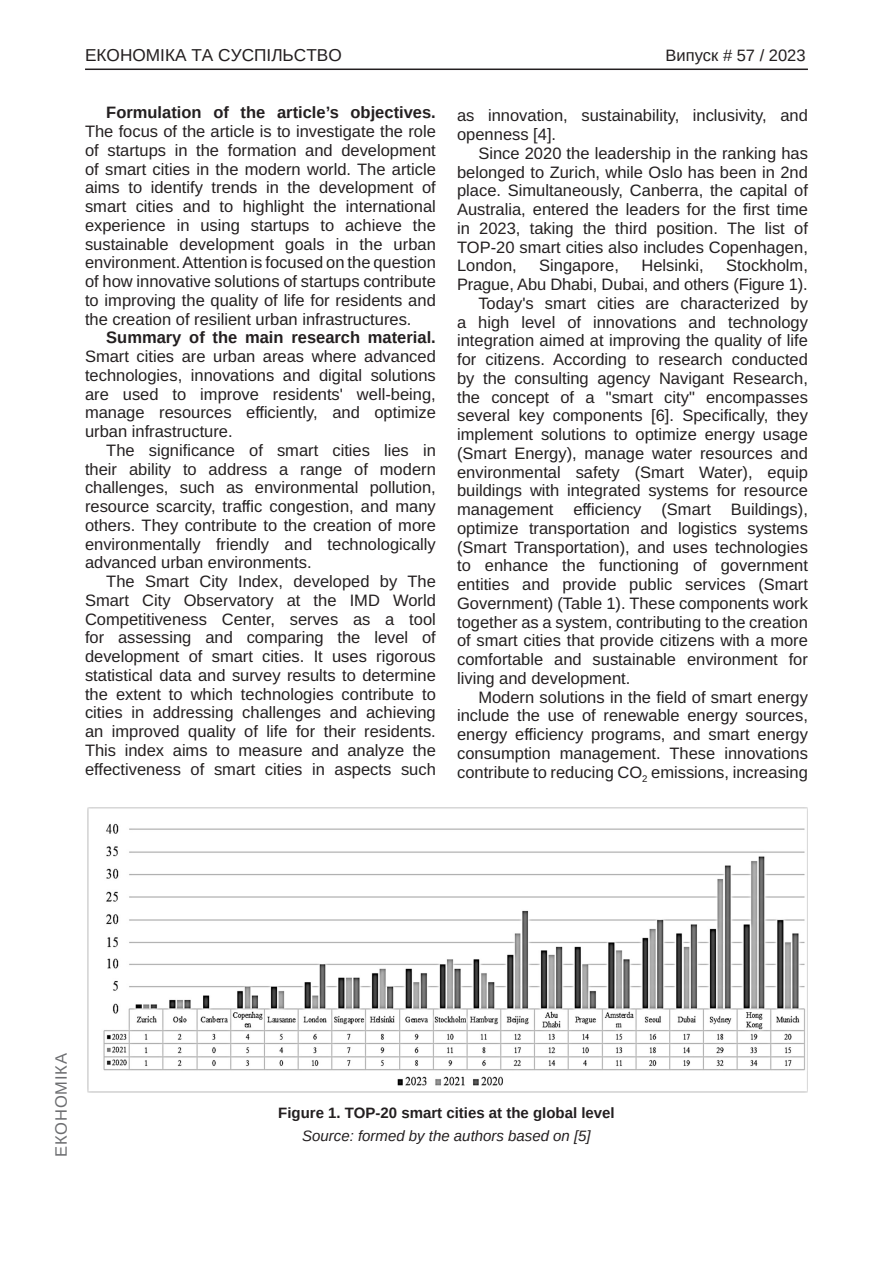
<style>
.page{position:relative;width:893px;height:1263px;background:#fff}
.page>*{position:absolute;margin:0;border:0;box-sizing:border-box;transform-origin:0 0}
.t1{font:17.25px "Arimo";color:#231f20}
.Текст_основной_G{font:16.5px/18.8px "Arimo";color:#231f20;text-align:justify}
.t2{font:16.5px "Arimo";color:#231f20}
.t3{font:16.5px "Arimo";letter-spacing:.05em;color:#6c6d70}
.Рисунок_N{font:700 15px "Arimo";color:#231f20}
.Джерело{font:italic 15px "Arimo";color:#231f20}
.s1{font-weight:700}
</style>
<div class="page">
<hr style="left:85px;top:69px;width:723px;height:1px;background:#231f20">
<img style="left:87px;top:808px;width:721px;height:284px">
<p class="t1" style="left:85px;top:45px;width:258px">ЕКОНОМІКА ТА СУСПІЛЬСТВО</p>
<p class="t2" style="left:665px;top:46px;width:142px">Випуск # 57 / 2023</p>
<p class="Текст_основной_G" style="left:85px;top:104px;width:352px;text-indent:21px"><span class="s1">Formulation of the article’s objectives.<br></span>The focus of the article is to investigate the role of startups in the formation and development of smart cities in the modern world. The article aims to identify trends in the development of smart cities and to highlight the international experience in using startups to achieve the sustainable development goals in the urban environment. Attention is focused on the question of how innovative solutions of startups contribute to improving the quality of life for residents and the creation of resilient urban infrastructures.</p>
<p class="Текст_основной_G" style="left:85px;top:329px;width:352px;text-indent:21px"><span class="s1">Summary of the main research material.<br></span>Smart cities are urban areas where advanced technologies, innovations and digital solutions are used to improve residents' well-being, manage resources efficiently, and optimize urban infrastructure.</p>
<p class="Текст_основной_G" style="left:85px;top:441px;width:352px;text-indent:21px">The significance of smart cities lies in their ability to address a range of modern challenges, such as environmental pollution, resource scarcity, traffic congestion, and many others. They contribute to the creation of more environmentally friendly and technologically advanced urban environments.</p>
<p class="Текст_основной_G" style="left:85px;top:572px;width:352px;text-indent:21px">The Smart City Index, developed by The Smart City Observatory at the IMD World Competitiveness Center, serves as a tool for assessing and comparing the level of development of smart cities. It uses rigorous statistical data and survey results to determine the extent to which technologies contribute to cities in addressing challenges and achieving an improved quality of life for their residents.<br>This index aims to measure and analyze the effectiveness of smart cities in aspects such</p>
<p class="Текст_основной_G" style="left:457px;top:106px;width:352px">as innovation, sustainability, inclusivity, and openness [4].</p>
<p class="Текст_основной_G" style="left:457px;top:144px;width:352px;text-indent:21px">Since 2020 the leadership in the ranking has belonged to Zurich, while Oslo has been in 2nd place. Simultaneously, Canberra, the capital of Australia, entered the leaders for the first time in 2023, taking the third position. The list of TOP-20 smart cities also includes Copenhagen, London,</p>
<p class="Текст_основной_G" style="left:457px;top:256px;width:352px;text-align:right">Stockholm,<br>Prague, Abu Dhabi, Dubai, and others (Figure 1).</p>
<p class="Текст_основной_G" style="left:457px;top:294px;width:352px;text-indent:21px">Today's smart cities are characterized by a high level of innovations and technology integration aimed at improving the quality of life for citizens. According to research conducted by the consulting agency Navigant Research, the concept of a "smart city" encompasses several key components [6]. Specifically, they implement solutions to optimize energy usage (Smart Energy), manage water resources and environmental safety (Smart Water), equip buildings with integrated systems for resource management efficiency (Smart Buildings), optimize transportation and logistics systems (Smart Transportation), and uses technologies to enhance the functioning of government entities and provide public services (Smart Government) (Table 1). These components work together as a system, contributing to the creation of smart cities that provide citizens with a more comfortable and sustainable environment for living and development.</p>
<p class="Текст_основной_G" style="left:457px;top:688px;width:352px;text-indent:21px">Modern solutions in the field of smart energy include the use of renewable energy sources, energy efficiency programs, and smart energy consumption management. These innovations contribute to reducing CO<sub>2</sub> emissions, increasing</p>
<p class="Текст_основной_G" style="left:539px;top:256px;width:81px">Singapore,</p>
<p class="Текст_основной_G" style="left:641px;top:256px;width:64px">Helsinki,</p>
<p class="t3" style="left:52px;top:1157px;width:105px;rotate:-90deg">ЕКОНОМІКА</p>
<p class="Рисунок_N" style="left:278px;top:1102px;width:338px">Figure 1. TOP-20 smart cities at the global level</p>
<p class="Джерело" style="left:302px;top:1125px;width:290px">Source: formed by the authors based on [5]</p>
</div>
